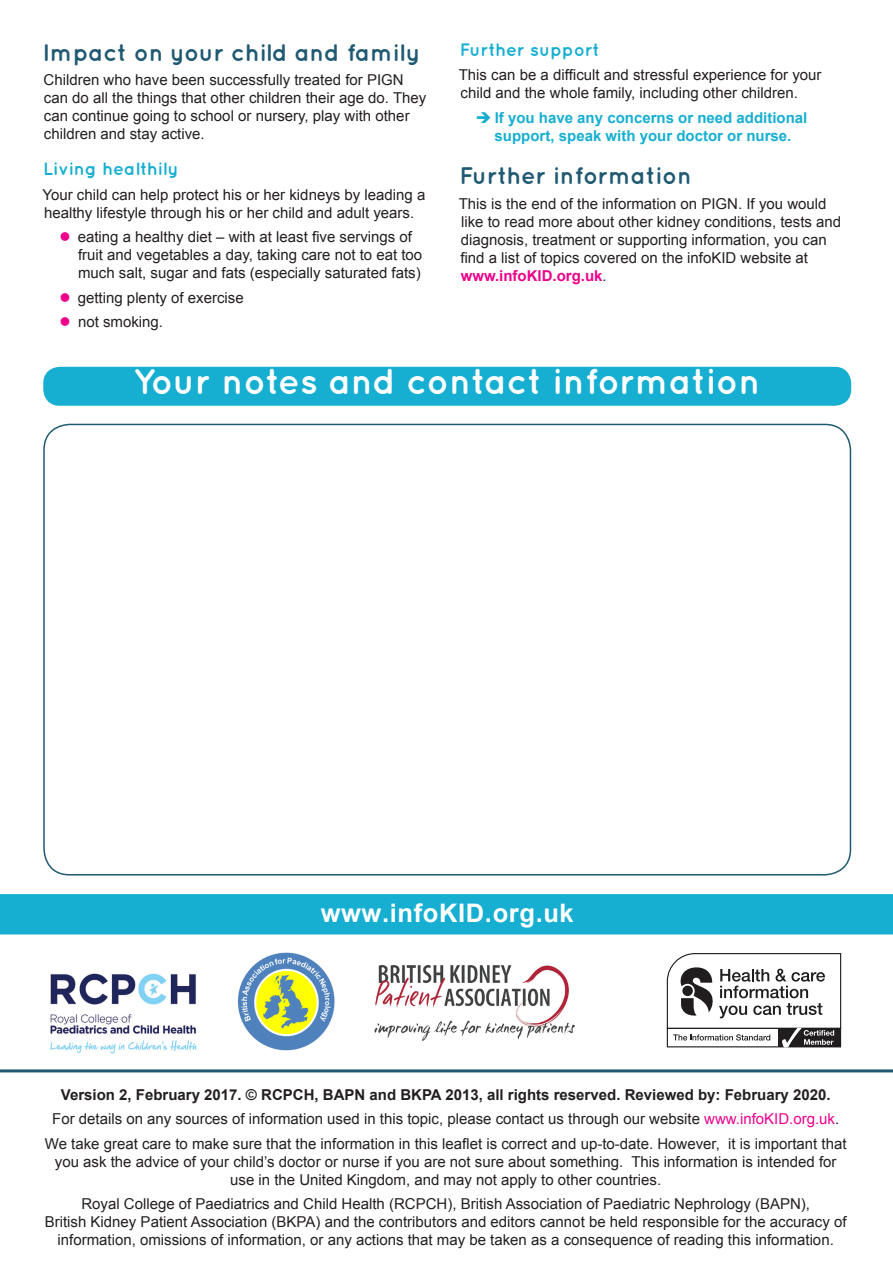
<style>
.page{position:relative;width:893px;height:1263px;background:#fff}
.page>*{position:absolute;margin:0;border:0;box-sizing:border-box;transform-origin:0 0}
.Section_heading{font:700 36px "Quicksand";color:#fff}
.t1{font:700 25.5px "Arial";letter-spacing:.025em;color:#fff}
.Heading_1{font:700 24px "Quicksand";color:#1f5972}
.Heading_2{font:700 18px "Quicksand";color:#16afd2}
.Disclaimer{font:15px/18px "Arial";color:#231f20;text-align:center}
.Body_text{font:15px/18px "Arial";color:#231f20}
.Disclaimer-2{font:700 15px "Arial";color:#231f20}
.t2{font:700 15px/18px "Arial";color:#16afd2}
.s1{font-weight:700;color:#ed028c}
.s2{color:#ed028c}
</style>
<div class="page">
<hr style="left:0;top:1069px;width:893px;height:3px;background:#1f5972">
<img style="left:50px;top:973px;width:147px;height:81px">
<div style="left:0;top:894px;width:893px;height:40px;background:#16afd2"></div>
<img style="left:375px;top:965px;width:200px;height:75px">
<img style="left:237px;top:952px;width:98px;height:99px">
<svg style="left:667px;top:953px;width:174px;height:94px"></svg>
<div style="left:43px;top:367px;width:808px;height:39px;background:#16afd2;border-radius:16px"></div>
<p class="Heading_1" style="left:43px;top:38px;width:380px">Impact on your child and family</p>
<p class="Body_text" style="left:44px;top:71px;width:384px">Children who have been successfully treated for PIGN can do all the things that other children their age do. They can continue going to school or nursery, play with other children and stay active.</p>
<p class="Heading_2" style="left:43px;top:158px;width:137px">Living healthily</p>
<p class="Body_text" style="left:42px;top:186px;width:384px">Your child can help protect his or her kidneys by leading a healthy lifestyle through his or her child and adult years.</p>
<p class="Disclaimer" style="left:78px;top:228px;width:346px;text-align:left">eating a healthy diet – with at least five servings of fruit and vegetables a day, taking care not to eat too much salt, sugar and fats (especially saturated fats)</p>
<p class="Disclaimer" style="left:78px;top:288px;width:167px">getting plenty of exercise</p>
<p class="Disclaimer" style="left:78px;top:313px;width:87px">not smoking.</p>
<p class="Heading_2" style="left:460px;top:39px;width:141px">Further support</p>
<p class="Body_text" style="left:459px;top:66px;width:364px">This can be a difficult and stressful experience for your child and the whole family, including other children.</p>
<p class="t2" style="left:495px;top:109px;width:314px">If you have any concerns or need additional support, speak with your doctor or nurse.</p>
<p class="Heading_1" style="left:459px;top:162px;width:234px">Further information</p>
<p class="Body_text" style="left:459px;top:195px;width:384px">This is the end of the information on PIGN. If you would like to read more about other kidney conditions, tests and diagnosis, treatment or supporting information, you can find a list of topics covered on the infoKID website at <span class="s1">www.infoKID.org.uk</span>.</p>
<p class="Section_heading" style="left:133px;top:360px;width:629px">Your notes and contact information</p>
<p class="t1" style="left:321px;top:895px;width:255px">www.infoKID.org.uk</p>
<p class="Disclaimer-2" style="left:61px;top:1084px;width:771px">Version 2, February 2017. © RCPCH, BAPN and BKPA 2013, all rights reserved. Reviewed by: February 2020.</p>
<p class="Disclaimer" style="left:52px;top:1110px;width:789px">For details on any sources of information used in this topic, please contact us through our website <span class="s2">www.infoKID.org.uk</span>.</p>
<p class="Disclaimer" style="left:45px;top:1134px;width:803px">We take great care to make sure that the information in this leaflet is correct and up-to-date. However, it is important that you ask the advice of your child’s doctor or nurse if you are not sure about something. This information is intended for use in the United Kingdom, and may not apply to other countries.</p>
<p class="Disclaimer" style="left:45px;top:1195px;width:803px">Royal College of Paediatrics and Child Health (RCPCH), British Association of Paediatric Nephrology (BAPN),<br>British Kidney Patient Association (BKPA) and the contributors and editors cannot be held responsible for the accuracy of information, omissions of information, or any actions that may be taken as a consequence of reading this information.</p>
</div>
